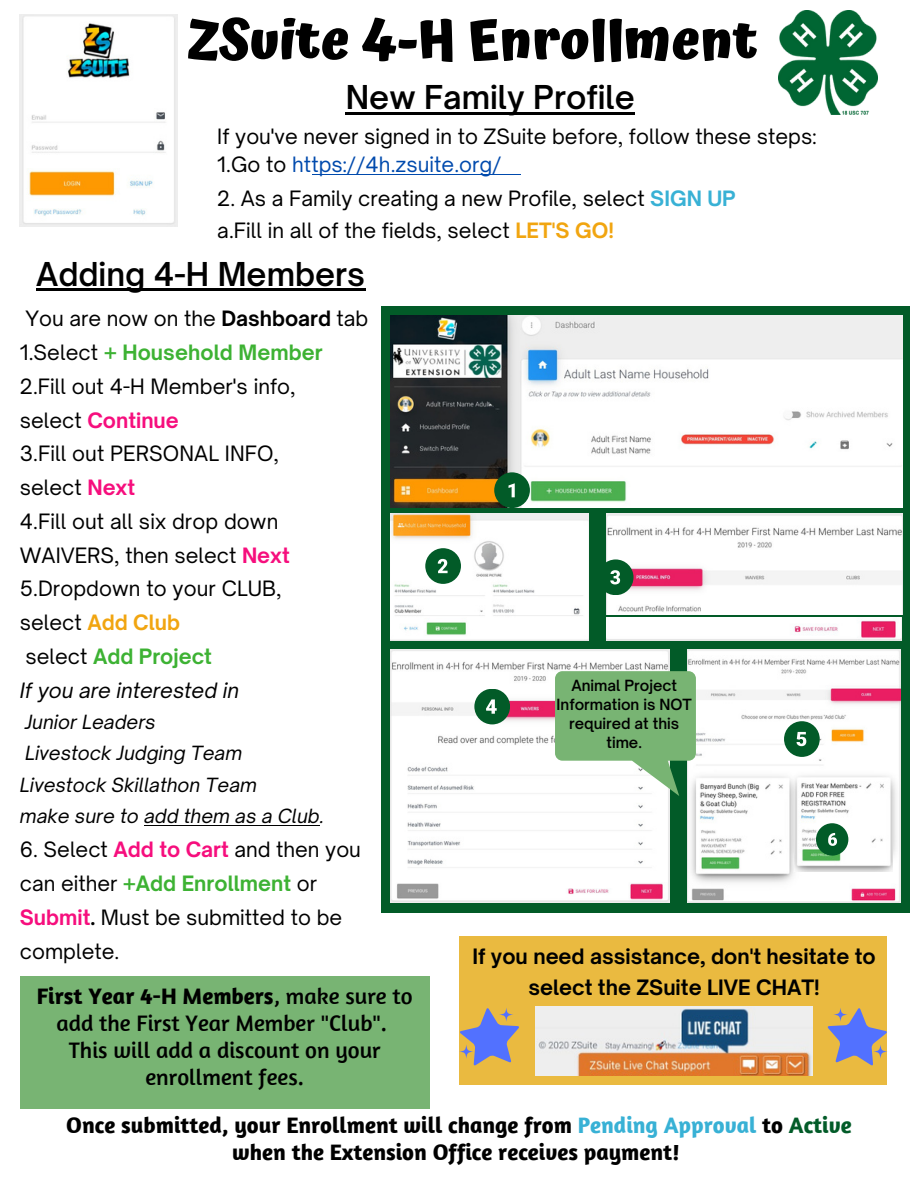
<style>
.page{position:relative;width:918px;height:1188px;background:#fff}
.page>*{position:absolute;margin:0;border:0;box-sizing:border-box;transform-origin:0 0}
.t1{font:700 54px "Atma";color:#000}
.t2{font:600 31.5px "Open Sauce One";color:#000}
.t3{font:22.95px/27px "Amaranth";color:#000;text-align:center}
.t4{font:700 22.8px/27px "Amaranth";color:#000;text-align:center}
.t5{font:20.25px/33.8px "Open Sauce One";color:#000}
.t6{font:700 20.25px/30.3px "Open Sauce One";color:#000;text-align:center}
.t7{font:italic 18.75px/31.5px "Open Sauce One";color:#000}
.t8{font:600 14.7px/19.2px "Open Sauce One";color:#000;text-align:center}
.s1{color:#004aad}
.s2{font-weight:700;color:#38b1d5}
.s3{font-weight:700;color:#f1a510}
.s4{font-weight:700}
.s5{font-weight:700;color:#3db233}
.s6{font-weight:700;color:#f60e7d}
.s7{font-style:italic}
.s8{color:#38b1d5}
.s9{color:#025b28}
</style>
<div class="page">
<img style="left:778px;top:11px;width:99px;height:103px">
<img style="left:20px;top:15px;width:157px;height:211px">
<hr style="left:313px;top:174px;width:208px;height:1px;background:#004aad">
<div style="left:381px;top:307px;width:529px;height:606px;background:#025b28"></div>
<img style="left:391px;top:316px;width:511px;height:192px">
<img style="left:391px;top:513px;width:198px;height:127px">
<img style="left:606px;top:514px;width:297px;height:100px">
<img style="left:606px;top:617px;width:296px;height:24px">
<img style="left:391px;top:649px;width:279px;height:253px">
<img style="left:688px;top:649px;width:212px;height:253px">
<div style="left:425px;top:548px;width:36px;height:36px;background:#025b28;border-radius:50%"></div>
<svg style="left:438px;top:559px;width:10px;height:14px"></svg>
<div style="left:474px;top:689px;width:36px;height:35px;background:#025b28;border-radius:50%"></div>
<svg style="left:486px;top:699px;width:11px;height:15px"></svg>
<div style="left:494px;top:472px;width:36px;height:36px;background:#025b28;border-radius:50%"></div>
<svg style="left:509px;top:483px;width:6px;height:14px"></svg>
<div style="left:598px;top:559px;width:36px;height:36px;background:#025b28;border-radius:50%"></div>
<svg style="left:610px;top:570px;width:10px;height:14px"></svg>
<div style="left:784px;top:721px;width:36px;height:36px;background:#025b28;border-radius:50%"></div>
<svg style="left:797px;top:732px;width:9px;height:14px"></svg>
<img style="left:794px;top:775px;width:99px;height:97px">
<div style="left:20px;top:976px;width:409px;height:133px;background:#78b473"></div>
<div style="left:459px;top:936px;width:428px;height:148px;background:#eaba40"></div>
<svg style="left:555px;top:671px;width:141px;height:125px;background:#92c18f"></svg>
<img style="left:535px;top:1006px;width:277px;height:69px">
<hr style="left:144px;top:825px;width:176px;height:1px;background:#000">
<hr style="left:36px;top:289px;width:330px;height:2px;background:#000">
<hr style="left:346px;top:112px;width:289px;height:2px;background:#000">
<svg style="left:460px;top:1008px;width:59px;height:58px"></svg>
<svg style="left:499px;top:1008px;width:14px;height:14px"></svg>
<svg style="left:459px;top:1045px;width:14px;height:14px"></svg>
<div style="left:816px;top:823px;width:32px;height:33px;background:#025b28;border-radius:50%"></div>
<svg style="left:828px;top:833px;width:9px;height:13px"></svg>
<svg style="left:827px;top:1008px;width:60px;height:58px"></svg>
<svg style="left:833px;top:1008px;width:15px;height:14px"></svg>
<svg style="left:873px;top:1045px;width:15px;height:14px"></svg>
<h1 class="t1" style="left:188px;top:9px;width:572px">ZSuite 4-H Enrollment</h1>
<h2 class="t2" style="left:346px;top:78px;width:291px">New Family Profile</h2>
<p class="t5" style="left:217px;top:122px;width:601px;line-height:28.2px">If you've never signed in to ZSuite before, follow these steps:<br>1.Go to <span class="s1">https://4h.zsuite.org/</span></p>
<p class="t5" style="left:217px;top:181px;width:520px;line-height:32.7px">2. As a Family creating a new Profile, select <span class="s2">SIGN UP </span>a.Fill in all of the fields, select <span class="s3">LET'S GO!</span></p>
<h2 class="t2" style="left:36px;top:255px;width:331px">Adding 4-H Members</h2>
<p class="t5" style="left:20px;top:302px;width:350px">You are now on the <span class="s4">Dashboard</span> tab<br>1.Select <span class="s5">+ Household Member<br></span>2.Fill out 4-H Member's info,<br>select <span class="s6">Continue<br></span>3.Fill out PERSONAL INFO,<br>select <span class="s6">Next<br></span>4.Fill out all six drop down<br>WAIVERS, then select <span class="s6">Next<br></span>5.Dropdown to your CLUB,<br>select <span class="s3">Add Club<br></span>select <span class="s5">Add Project<br></span><span class="s7">If you are interested in</span></p>
<p class="t7" style="left:20px;top:706px;width:306px">Junior Leaders<br>Livestock Judging Team<br>Livestock Skillathon Team<br>make sure to add them as a Club.</p>
<p class="t5" style="left:20px;top:833px;width:343px">6. Select <span class="s6">Add to Cart</span> and then you can either <span class="s5">+Add Enrollment</span> or<br><span class="s6">Submit</span><span class="s4">.</span> Must be submitted to be complete.</p>
<p class="t3" style="left:37px;top:982px;width:377px"><span class="s4">First Year 4-H Members</span>, make sure to add the First Year Member "Club".<br>This will add a discount on your enrollment fees.</p>
<p class="t8" style="left:557px;top:676px;width:137px">Animal Project<br>Information is NOT required at this time.</p>
<p class="t6" style="left:472px;top:941px;width:405px">If you need assistance, don't hesitate to select the ZSuite LIVE CHAT!</p>
<p class="t4" style="left:66px;top:1111px;width:787px">Once submitted, your Enrollment will change from <span class="s8">Pending Approval</span> to <span class="s9">Active </span>when the Extension Office receives payment!</p>
</div>
